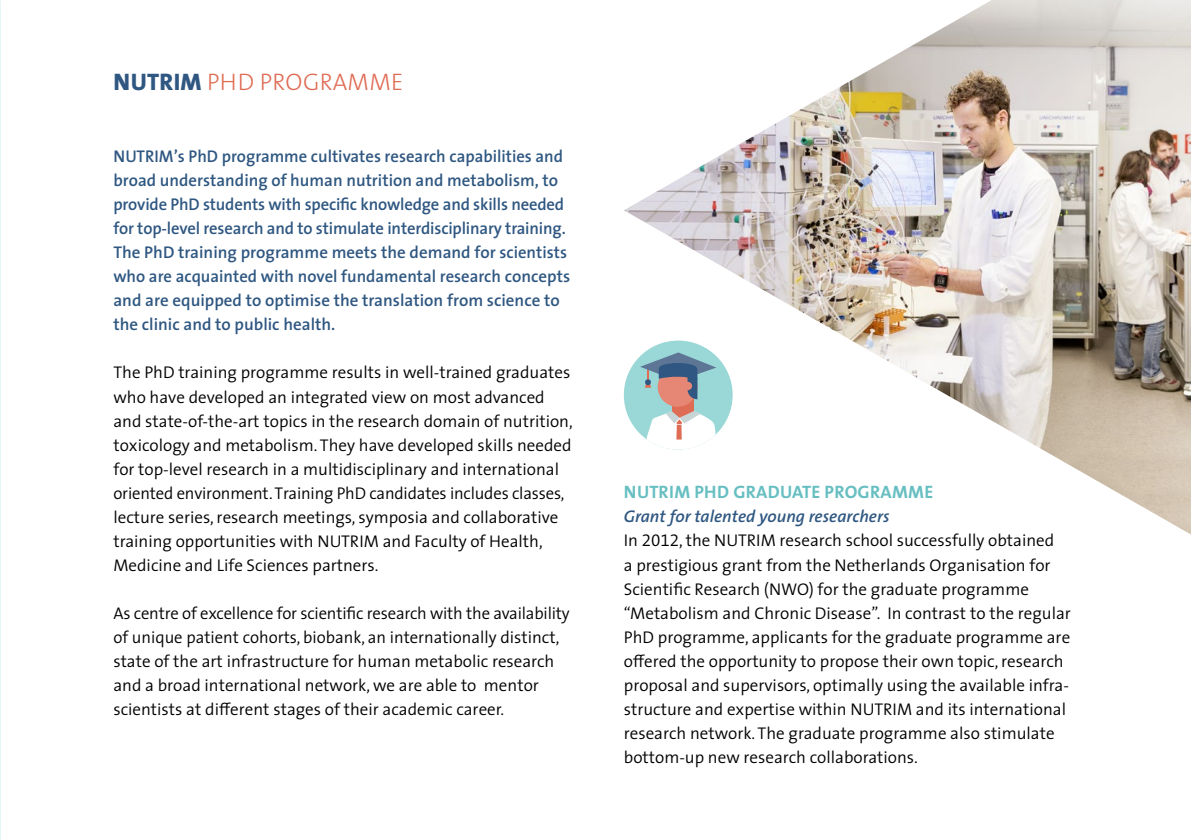
<style>
.page{position:relative;width:1191px;height:840px;background:#fff}
.page>*{position:absolute;margin:0;border:0;box-sizing:border-box;transform-origin:0 0}
.t1{font:300 24px "The Sans";letter-spacing:.015em;color:#df6c54}
.t2{font:700 18px "The Sans";letter-spacing:.015em;color:#67bfc2}
.t3{font:300 17px/24px "The Sans";color:#000}
.t4{font:600 17px/24px "The Sans";color:#2f5781}
.s1{font-weight:800;color:#2f5781}
.s2{font-weight:600;font-style:italic;color:#2f5781}
.s3{font-family:"The Sans Semi Light Expert";font-weight:400}
</style>
<div class="page">
<img style="left:624px;top:0;width:567px;height:534px">
<h1 class="t1" style="left:114px;top:62px;width:291px"><span class="s1">NUTRIM</span> PHD PROGRAMME</h1>
<p class="t4" style="left:113px;top:144px;width:458px">NUTRIM’s PhD programme cultivates research capabilities and broad understanding of human nutrition and metabolism, to provide PhD students with specific knowledge and skills needed for top-level research and to stimulate interdisciplinary training.<br>The PhD training programme meets the demand for scientists who are acquainted with novel fundamental research concepts and are equipped to optimise the translation from science to the clinic and to public health.</p>
<p class="t3" style="left:113px;top:360px;width:461px">The PhD training programme results in well-trained graduates who have developed an integrated view on most advanced and state-of-the-art topics in the research domain of nutrition, toxicology and metabolism. They have developed skills needed for top-level research in a multidisciplinary and international oriented environment. Training PhD candidates includes classes, lecture series, research meetings, symposia and collaborative training opportunities with NUTRIM and Faculty of Health, Medicine and Life Sciences partners.</p>
<p class="t3" style="left:113px;top:600px;width:458px">As centre of excellence for scientific research with the availability of unique patient cohorts, biobank, an internationally distinct, state of the art infrastructure for human metabolic research and a broad international network, we are able to mentor scientists at different stages of their academic career.</p>
<p class="t2" style="left:624px;top:477px;width:311px">NUTRIM PHD GRADUATE PROGRAMME</p>
<p class="t3" style="left:624px;top:504px;width:448px"><span class="s2">Grant for talented young researchers<br></span>In <span class="s3">2012</span>, the NUTRIM research school successfully obtained<br>a prestigious grant from the Netherlands Organisation for Scientific Research (NWO) for the graduate programme “Metabolism and Chronic Disease”. In contrast to the regular PhD programme, applicants for the graduate programme are offered the opportunity to propose their own topic, research proposal and supervisors, optimally using the available infra&shy;structure and expertise within NUTRIM and its international research network. The graduate programme also stimulate bottom-up new research collaborations.</p>
</div>
